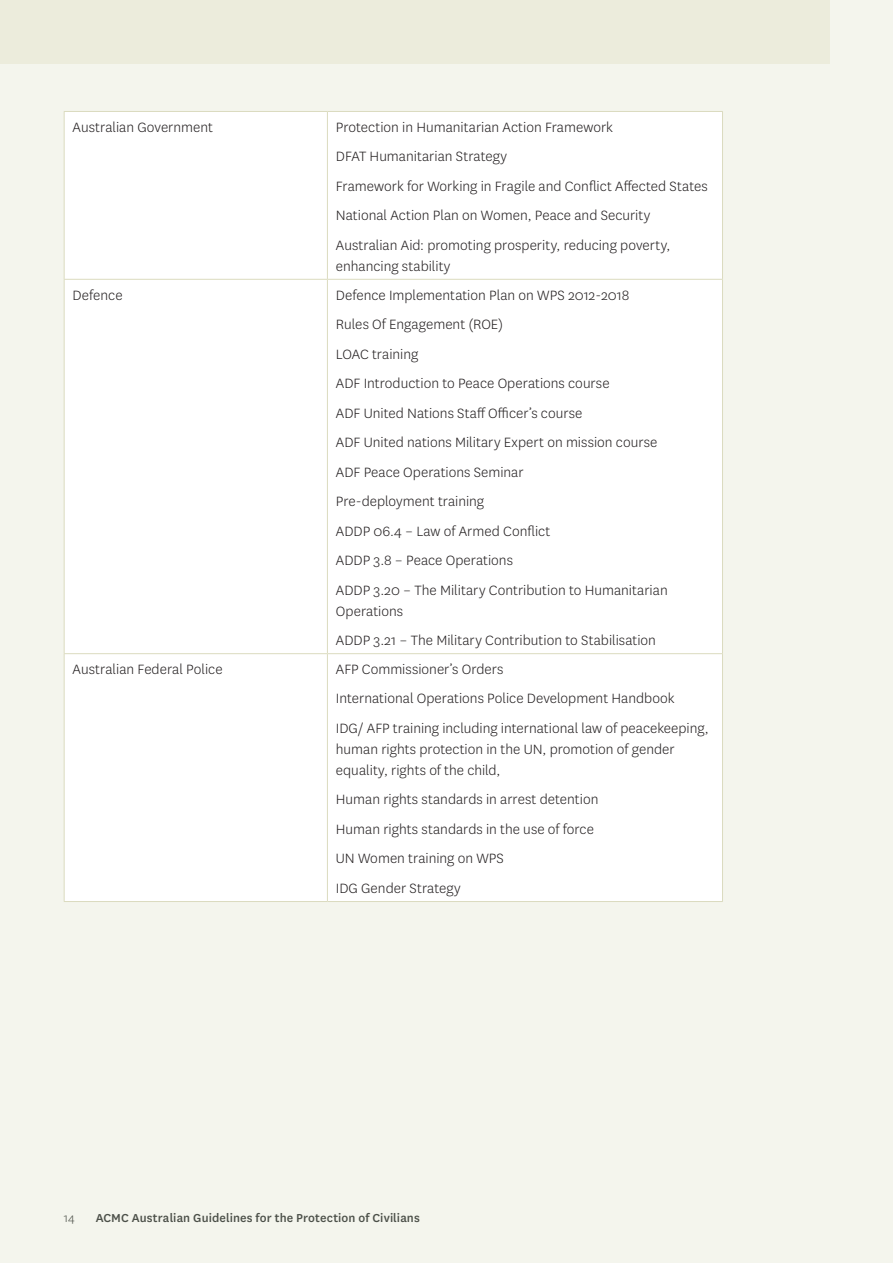
<style>
.page{position:relative;width:893px;height:1263px;background:#f4f5ed}
.page>*{position:absolute;margin:0;border:0;box-sizing:border-box;transform-origin:0 0}
.t1{font:300 15.75px/29.5px "National";color:#231f20}
.t2{font:500 13.5px "National";letter-spacing:.01em;color:#4c5049}
.t3{font:300 13.5px "National";color:#4c5049}
</style>
<div class="page">
<div style="left:0;top:0;width:829px;height:64px;background:#ececdc"></div>
<div style="left:65px;top:112px;width:657px;height:789px;background:#fff"></div>
<hr style="left:64px;top:111px;width:263px;height:1px;background:#dbdbbf">
<hr style="left:64px;top:112px;width:1px;height:167px;background:#dbdbbf">
<hr style="left:327px;top:111px;width:396px;height:1px;background:#dbdbbf">
<hr style="left:327px;top:112px;width:1px;height:167px;background:#dbdbbf">
<hr style="left:722px;top:112px;width:1px;height:167px;background:#dbdbbf">
<hr style="left:64px;top:279px;width:263px;height:1px;background:#dbdbbf">
<hr style="left:64px;top:280px;width:1px;height:373px;background:#dbdbbf">
<hr style="left:327px;top:279px;width:396px;height:1px;background:#dbdbbf">
<hr style="left:327px;top:280px;width:1px;height:373px;background:#dbdbbf">
<hr style="left:722px;top:280px;width:1px;height:373px;background:#dbdbbf">
<hr style="left:64px;top:653px;width:263px;height:1px;background:#dbdbbf">
<hr style="left:64px;top:654px;width:1px;height:247px;background:#dbdbbf">
<hr style="left:327px;top:653px;width:396px;height:1px;background:#dbdbbf">
<hr style="left:327px;top:654px;width:1px;height:247px;background:#dbdbbf">
<hr style="left:722px;top:654px;width:1px;height:247px;background:#dbdbbf">
<hr style="left:64px;top:901px;width:263px;height:1px;background:#dbdbbf">
<hr style="left:327px;top:901px;width:396px;height:1px;background:#dbdbbf">
<p class="t1" style="left:73px;top:112px;width:142px">Australian Government</p>
<p class="t1" style="left:336px;top:112px;width:373px">Protection in Humanitarian Action Framework<br>DFAT Humanitarian Strategy<br>Framework for Working in Fragile and Conflict Affected States National Action Plan on Women, Peace and Security Australian Aid: promoting prosperity, reducing poverty,</p>
<p class="t1" style="left:336px;top:251px;width:116px">enhancing stability</p>
<p class="t1" style="left:73px;top:279px;width:51px">Defence</p>
<p class="t1" style="left:336px;top:279px;width:333px">Defence Implementation Plan on WPS 2012-2018<br>Rules Of Engagement (ROE)<br>LOAC training<br>ADF Introduction to Peace Operations course<br>ADF United Nations Staff Officer’s course<br>ADF United nations Military Expert on mission course ADF Peace Operations Seminar<br>Pre-deployment training<br>ADDP 06.4 – Law of Armed Conflict<br>ADDP 3.8 – Peace Operations<br>ADDP 3.20 – The Military Contribution to Humanitarian</p>
<p class="t1" style="left:336px;top:595px;width:322px">Operations<br>ADDP 3.21 – The Military Contribution to Stabilisation</p>
<p class="t1" style="left:73px;top:654px;width:151px">Australian Federal Police</p>
<p class="t1" style="left:336px;top:654px;width:374px">AFP Commissioner’s Orders<br>International Operations Police Development Handbook<br>IDG/ AFP training including international law of peacekeeping,</p>
<p class="t1" style="left:336px;top:738px;width:340px;line-height:21px">human rights protection in the UN, promotion of gender equality, rights of the child,</p>
<p class="t1" style="left:336px;top:784px;width:264px">Human rights standards in arrest detention<br>Human rights standards in the use of force<br>UN Women training on WPS<br>IDG Gender Strategy</p>
<p class="t3" style="left:64px;top:1209px;width:12px">14</p>
<p class="t2" style="left:150px;top:1209px;width:290px">Australian Guidelines for the Pro ecti n of C vilians</p>
<p class="t2" style="left:96px;top:1209px;width:326px">ACMC Australian Guidelines for the Protection of Civilians</p>
</div>
